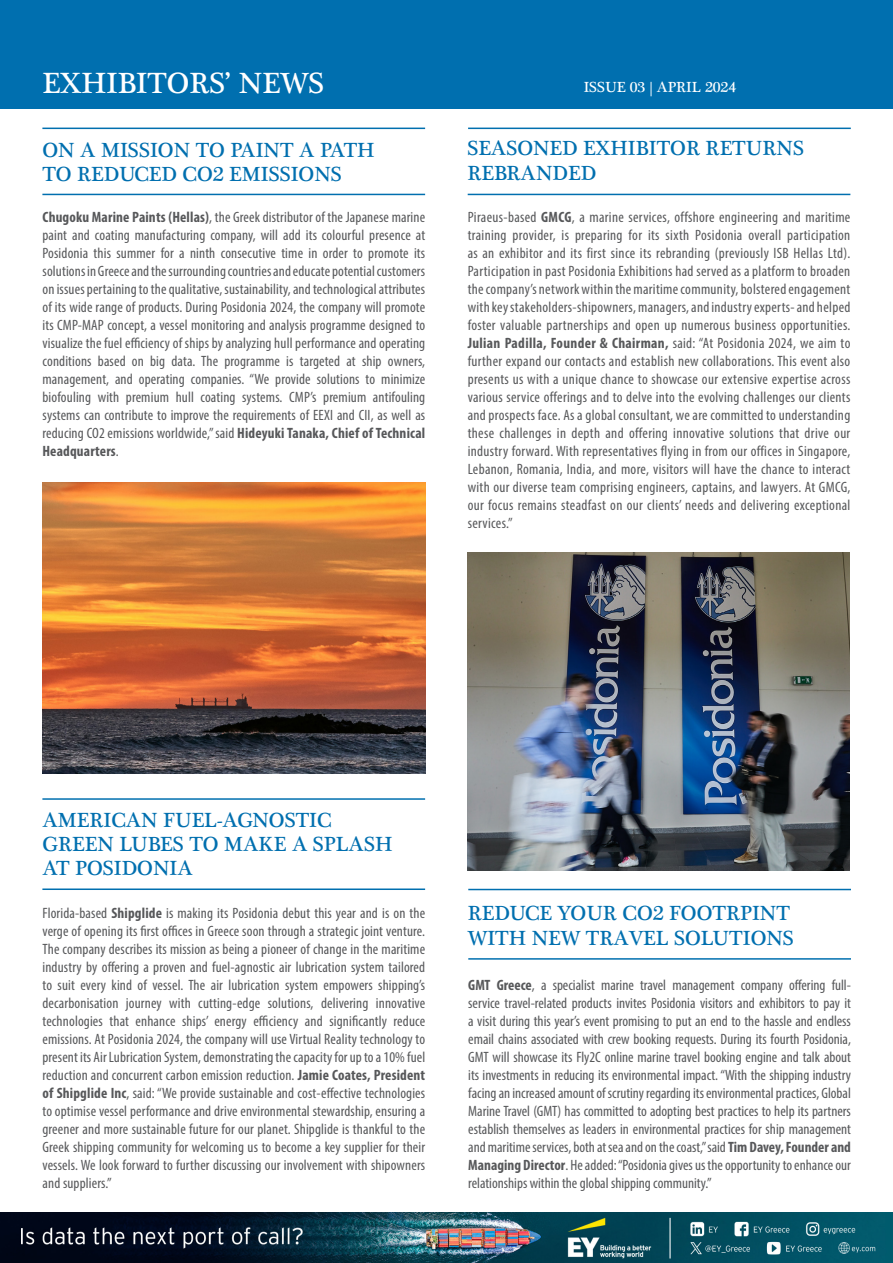
<style>
.page{position:relative;width:893px;height:1263px;background:#fff}
.page>*{position:absolute;margin:0;border:0;box-sizing:border-box;transform-origin:0 0}
.t1{font:30px "Plantagenet Cherokee";color:#fff}
.t2{font:21px/24px "Plantagenet Cherokee";color:#006faf}
.t3{font:condensed 15px/18px "Myriad Pro";letter-spacing:.01em;color:#57585a;text-align:justify}
.t4{font:15px "Plantagenet Cherokee";color:#fff}
.s1{font-weight:700}
</style>
<div class="page">
<img style="left:0;top:1212px;width:893px;height:51px">
<div style="left:0;top:0;width:893px;height:108px;background:#006faf"></div>
<hr style="left:42px;top:128px;width:383px;height:1px;background:#006faf">
<hr style="left:42px;top:194px;width:383px;height:1px;background:#006faf">
<hr style="left:42px;top:798px;width:383px;height:2px;background:#006faf">
<hr style="left:42px;top:888px;width:383px;height:2px;background:#006faf">
<hr style="left:468px;top:128px;width:383px;height:1px;background:#006faf">
<hr style="left:468px;top:194px;width:382px;height:1px;background:#006faf">
<img style="left:43px;top:483px;width:382px;height:291px">
<img style="left:467px;top:553px;width:383px;height:318px">
<hr style="left:468px;top:889px;width:383px;height:1px;background:#006faf">
<hr style="left:468px;top:958px;width:383px;height:2px;background:#006faf">
<p class="t1" style="left:43px;top:65px;width:283px">EXHIBITORS’ NEWS</p>
<p class="t4" style="left:584px;top:78px;width:154px">ISSUE 03 | APRIL 2024</p>
<p class="t2" style="left:42px;top:139px;width:334px">ON A MISSION TO PAINT A PATH<br>TO REDUCED CO2 EMISSIONS</p>
<p class="t3" style="left:43px;top:207px;width:384px"><span class="s1">Chugoku Marine Paints (Hellas)</span>, the Greek distributor of the Japanese marine paint and coating manufacturing company, will add its colourful presence at Posidonia this summer for a ninth consecutive time in order to promote its solutions in Greece and the surrounding countries and educate potential customers on issues pertaining to the qualitative, sustainability, and technological attributes of its wide range of products. During Posidonia 2024, the company will promote its CMP-MAP concept, a vessel monitoring and analysis programme designed to visualize the fuel efficiency of ships by analyzing hull performance and operating conditions based on big data. The programme is targeted at ship owners, management, and operating companies. “We provide solutions to minimize biofouling with premium hull coating systems. CMP’s premium antifouling systems can contribute to improve the requirements of EEXI and CII, as well as reducing CO2 emissions worldwide,” said <span class="s1">Hideyuki Tanaka, Chief of Technical Headquarters</span>.</p>
<p class="t2" style="left:467px;top:137px;width:338px">SEASONED EXHIBITOR RETURNS</p>
<p class="t2" style="left:467px;top:162px;width:130px">REBRANDED</p>
<p class="t3" style="left:468px;top:207px;width:384px">Piraeus-based <span class="s1">GMCG</span>, a marine services, offshore engineering and maritime training provider, is preparing for its sixth Posidonia overall participation as an exhibitor and its first since its rebranding (previously ISB Hellas Ltd).<br>Participation in past Posidonia Exhibitions had served as a platform to broaden the company’s network within the maritime community, bolstered engagement with key stakeholders-shipowners, managers, and industry experts- and helped foster valuable partnerships and open up numerous business opportunities.<br><span class="s1">Julian Padilla, Founder &amp; Chairman,</span> said: “At Posidonia 2024, we aim to further expand our contacts and establish new collaborations. This event also presents us with a unique chance to showcase our extensive expertise across various service offerings and to delve into the evolving challenges our clients and prospects face. As a global consultant, we are committed to understanding these challenges in depth and offering innovative solutions that drive our industry forward. With representatives flying in from our offices in Singapore, Lebanon, Romania, India, and more, visitors will have the chance to interact with our diverse team comprising engineers, captains, and lawyers. At GMCG, our focus remains steadfast on our clients’ needs and delivering exceptional services.”</p>
<p class="t2" style="left:42px;top:809px;width:351px">AMERICAN FUEL-AGNOSTIC<br>GREEN LUBES TO MAKE A SPLASH<br>AT POSIDONIA</p>
<p class="t3" style="left:43px;top:903px;width:384px">Florida-based <span class="s1">Shipglide</span> is making its Posidonia debut this year and is on the verge of opening its first offices in Greece soon through a strategic joint venture.<br>The company describes its mission as being a pioneer of change in the maritime industry by offering a proven and fuel-agnostic air lubrication system tailored to suit every kind of vessel. The air lubrication system empowers shipping’s decarbonisation journey with cutting-edge solutions, delivering innovative technologies that enhance ships’ energy efficiency and significantly reduce emissions. At Posidonia 2024, the company will use Virtual Reality technology to present its Air Lubrication System, demonstrating the capacity for up to a 10% fuel reduction and concurrent carbon emission reduction. <span class="s1">Jamie Coates, President of Shipglide Inc</span>, said: “We provide sustainable and cost-effective technologies to optimise vessel performance and drive environmental stewardship, ensuring a greener and more sustainable future for our planet. Shipglide is thankful to the Greek shipping community for welcoming us to become a key supplier for their vessels. We look forward to further discussing our involvement with shipowners and suppliers.”</p>
<p class="t2" style="left:468px;top:901px;width:328px;line-height:25.2px">REDUCE YOUR CO2 FOOTRPINT<br>WITH NEW TRAVEL SOLUTIONS</p>
<p class="t3" style="left:468px;top:976px;width:384px"><span class="s1">GMT Greece</span>, a specialist marine travel management company offering full&shy;service travel-related products invites Posidonia visitors and exhibitors to pay it a visit during this year’s event promising to put an end to the hassle and endless email chains associated with crew booking requests. During its fourth Posidonia, GMT will showcase its Fly2C online marine travel booking engine and talk about its investments in reducing its environmental impact. “With the shipping industry facing an increased amount of scrutiny regarding its environmental practices, Global Marine Travel (GMT) has committed to adopting best practices to help its partners establish themselves as leaders in environmental practices for ship management and maritime services, both at sea and on the coast,” said <span class="s1">Tim Davey, Founder and Managing Director</span>. He added: “Posidonia gives us the opportunity to enhance our relationships within the global shipping community.”</p>
</div>
